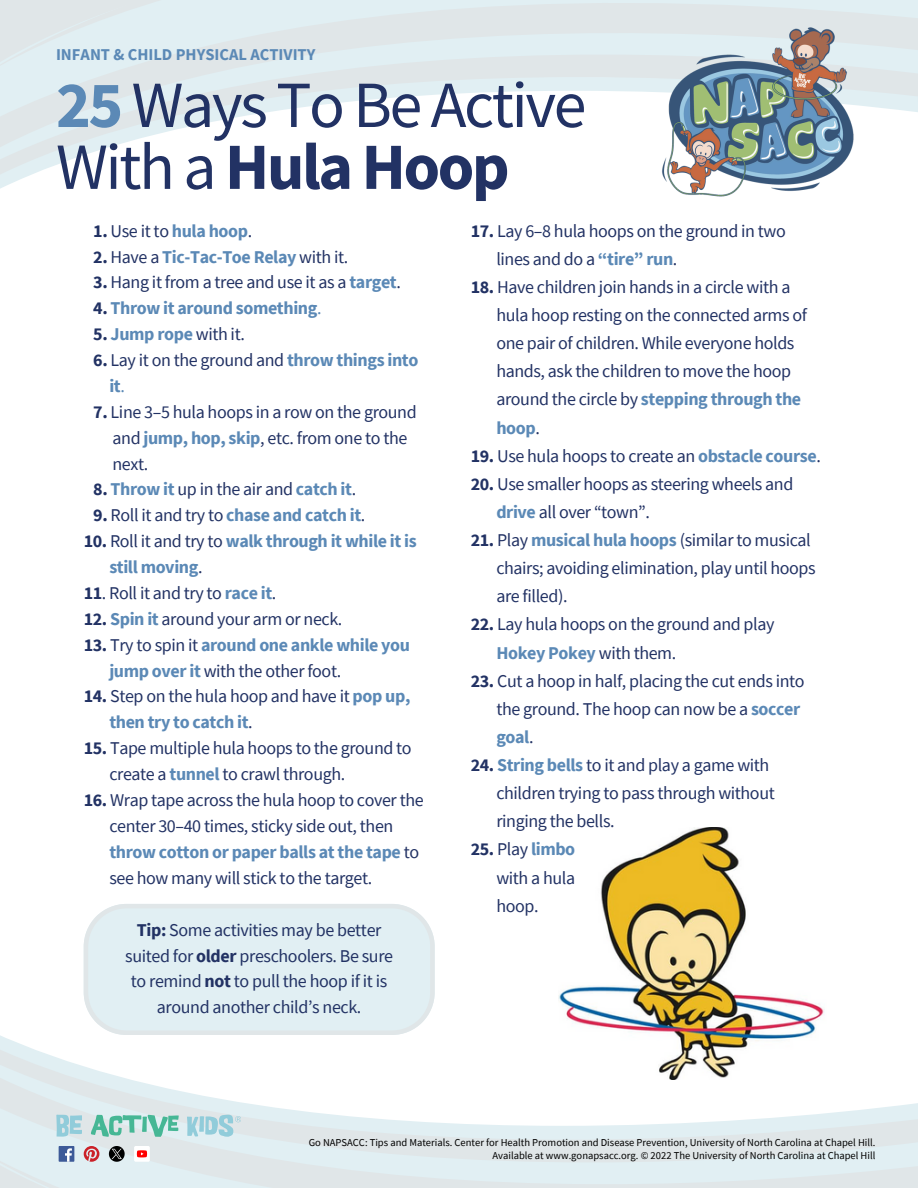
<style>
.page{position:relative;width:918px;height:1188px;background:#fff}
.page>*{position:absolute;margin:0;border:0;box-sizing:border-box;transform-origin:0 0}
.t1{font:66px/61.8px "Source Sans Pro";letter-spacing:-.035em;color:#223264}
.t2{font:18px/28.2px "Source Sans Pro";letter-spacing:-.02em;color:#223264}
.t3{font:700 18px/25.8px "Source Sans Pro";letter-spacing:-.02em;color:#5b89b6}
.t4{font:700 16.5px "Source Sans Pro";color:#5b89b6}
.t5{font:10.5px "Source Sans Pro";color:#000}
.s1{font-weight:700;color:#5b89b6}
.s2{font-weight:700}
.s3{color:#223264}
.s4{font-weight:400;color:#223264}
.s5{font-weight:400}
.s6{color:#5b89b6}
</style>
<div class="page">
<svg style="left:0;top:0;width:918px;height:66px;background:#e0eaed"></svg>
<svg style="left:0;top:66px;width:918px;height:123px"></svg>
<div style="left:619px;top:110px;width:28px;height:23px;background:#fff;border-radius:50%"></div>
<svg style="left:0;top:1151px;width:918px;height:37px;background:#e0ebee"></svg>
<svg style="left:0;top:944px;width:918px;height:207px"></svg>
<div style="left:608px;top:1083px;width:28px;height:23px;background:#fff;border-radius:50%"></div>
<div style="left:722px;top:1090px;width:64px;height:19px;background:#fff"></div>
<img style="left:644px;top:15px;width:221px;height:182px">
<svg style="left:56px;top:1115px;width:26px;height:21px"></svg>
<svg style="left:91px;top:1115px;width:88px;height:21px;background:#94d1c1"></svg>
<svg style="left:187px;top:1115px;width:54px;height:21px"></svg>
<div style="left:59px;top:1146px;width:15px;height:16px;background:#3d5a98"></div>
<svg style="left:65px;top:1148px;width:7px;height:14px"></svg>
<svg style="left:84px;top:1146px;width:15px;height:16px"></svg>
<svg style="left:109px;top:1146px;width:16px;height:16px"></svg>
<div style="left:134px;top:1146px;width:16px;height:16px;background:#fff;border-radius:2px"></div>
<svg style="left:137px;top:1150px;width:10px;height:7px"></svg>
<img style="left:559px;top:828px;width:267px;height:252px">
<svg style="left:84px;top:904px;width:351px;height:130px;background:#e1eef2"></svg>
<p class="t4" style="left:56px;top:44px;width:261px">INFANT &amp; CHILD PHYSICAL ACTIVITY</p>
<h3 class="t1" style="left:56px;top:73px;width:532px"><span class="s1">25</span> Ways To Be Active<br>With a <span class="s2">Hula Hoop</span></h3>
<h3 class="t2" style="left:496px;top:216px;width:291px;text-indent:-26px"><span class="s2">17.</span> Lay 6–8 hula hoops on the ground in two lines and do a <span class="s1">“tire” run</span>.</h3>
<h3 class="t2" style="left:496px;top:272px;width:312px;text-indent:-26px"><span class="s2">18.</span> Have children join hands in a circle with a hula hoop resting on the connected arms of one pair of children. While everyone holds hands, ask the children to move the hoop around the circle by <span class="s1">stepping through the hoop</span>.</h3>
<h3 class="t2" style="left:471px;top:441px;width:352px"><span class="s2">19.</span> Use hula hoops to create an <span class="s1">obstacle course</span>.</h3>
<h3 class="t2" style="left:496px;top:469px;width:299px;text-indent:-26px"><span class="s2">20.</span> Use smaller hoops as steering wheels and <span class="s1">drive</span> all over “town”.</h3>
<h3 class="t2" style="left:496px;top:526px;width:321px;text-indent:-26px"><span class="s2">21.</span> Play <span class="s1">musical hula hoops</span> (similar to musical chairs; avoiding elimination, play until hoops are filled).</h3>
<h3 class="t2" style="left:496px;top:610px;width:280px;text-indent:-26px"><span class="s2">22.</span> Lay hula hoops on the ground and play<br><span class="s1">Hokey Pokey</span> with them.</h3>
<h3 class="t2" style="left:496px;top:666px;width:310px;text-indent:-26px"><span class="s2">23.</span> Cut a hoop in half, placing the cut ends into the ground. The hoop can now be a <span class="s1">soccer goal</span>.</h3>
<h3 class="t2" style="left:496px;top:751px;width:280px;text-indent:-26px"><span class="s2">24.</span> <span class="s1">String bells</span> to it and play a game with children trying to pass through without ringing the bells.</h3>
<h3 class="t2" style="left:496px;top:835px;width:80px;text-align:justify;text-indent:-26px"><span class="s2">25.</span> Play <span class="s1">limbo </span>with a hula hoop.</h3>
<p class="t2" style="left:93px;top:216px;width:160px"><span class="s2">1.</span> Use it to <span class="s1">hula hoop</span>.</p>
<p class="t3" style="left:93px;top:243px;width:257px"><span class="s3">2.</span> <span class="s4">Have a</span> Tic-Tac-Toe Relay <span class="s4">with it.</span></p>
<p class="t2" style="left:93px;top:268px;width:309px"><span class="s2">3.</span> Hang it from a tree and use it as a <span class="s1">target</span>.</p>
<p class="t3" style="left:93px;top:295px;width:230px"><span class="s3">4.</span> Throw it around something<span class="s5">.</span></p>
<p class="t3" style="left:93px;top:321px;width:153px"><span class="s3">5.</span> Jump rope <span class="s4">with it.</span></p>
<p class="t2" style="left:109px;top:347px;width:311px;line-height:25.8px;text-indent:-16px"><span class="s2">6.</span> Lay it on the ground and <span class="s1">throw things into it</span><span class="s6">.</span></p>
<p class="t2" style="left:113px;top:398px;width:306px;line-height:25.8px;text-indent:-19px"><span class="s2">7.</span> Line 3–5 hula hoops in a row on the ground and <span class="s1">jump, hop, skip</span>, etc. from one to the next.</p>
<p class="t3" style="left:93px;top:476px;width:264px"><span class="s3">8.</span> Throw it <span class="s4">up in the air and</span> catch it<span class="s4">.</span></p>
<p class="t2" style="left:93px;top:501px;width:274px"><span class="s2">9.</span> Roll it and try to <span class="s1">chase and catch it</span>.</p>
<p class="t3" style="left:109px;top:528px;width:309px;text-indent:-26px"><span class="s3">10.</span> <span class="s4">Roll it and try to</span> walk through it while it is still moving<span class="s4">.</span></p>
<p class="t2" style="left:84px;top:578px;width:194px"><span class="s2">11</span>. Roll it and try to <span class="s1">race it</span>.</p>
<p class="t2" style="left:84px;top:604px;width:260px"><span class="s2">12.</span> <span class="s1">Spin it</span> around your arm or neck.</p>
<p class="t3" style="left:109px;top:631px;width:302px;text-indent:-26px"><span class="s3">13.</span> <span class="s4">Try to spin it</span> around one ankle while you jump over it <span class="s4">with the other foot.</span></p>
<p class="t2" style="left:109px;top:683px;width:303px;line-height:25.8px;text-indent:-26px"><span class="s2">14.</span> Step on the hula hoop and have it <span class="s1">pop up, then try to catch it</span>.</p>
<p class="t2" style="left:109px;top:735px;width:304px;line-height:25.8px;text-indent:-26px"><span class="s2">15.</span> Tape multiple hula hoops to the ground to create a <span class="s1">tunnel</span> to crawl through.</p>
<p class="t2" style="left:109px;top:787px;width:316px;line-height:25.8px;text-indent:-26px"><span class="s2">16.</span> Wrap tape across the hula hoop to cover the center 30–40 times, sticky side out, then <span class="s1">throw cotton or paper balls at the tape</span> to see how many will stick to the target.</p>
<h3 class="t2" style="left:125px;top:916px;width:270px;line-height:25.8px;text-align:center"><span class="s2">Tip:</span> Some activities may be better suited for <span class="s2">older</span> preschoolers. Be sure to remind <span class="s2">not</span> to pull the hoop if it is around another child’s neck.</h3>
<h2 class="t5" style="left:309px;top:1136px;width:568px">Go NAPSACC: Tips and Materials. Center for Health Promotion and Disease Prevention, University of North Carolina at Chapel Hill.</h2>
<h1 class="t5" style="left:493px;top:1148px;width:384px">Available at www.gonapsacc.org. © 2022 The University of North Carolina at Chapel Hill</h1>
</div>
